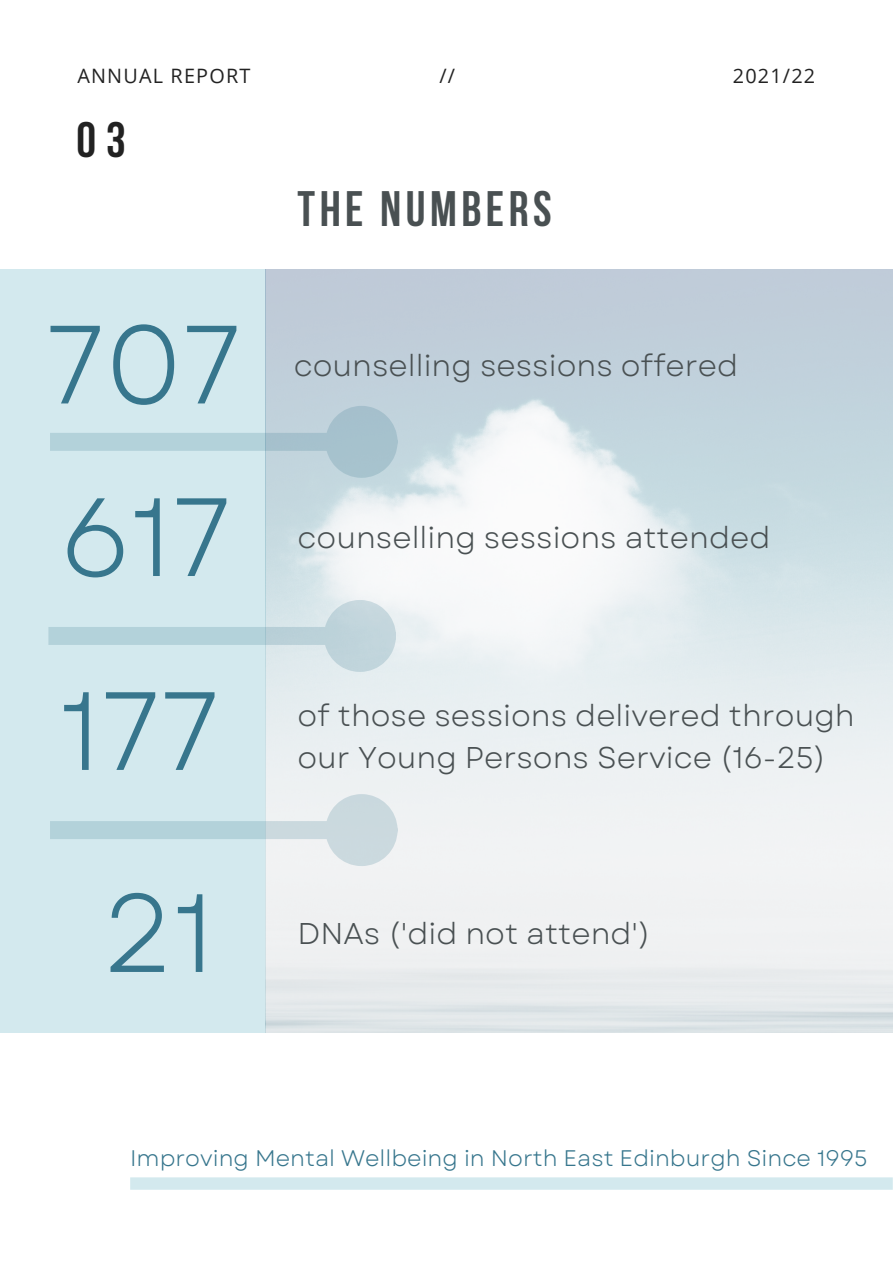
<style>
.page{position:relative;width:893px;height:1264px;background:#fff}
.page>*{position:absolute;margin:0;border:0;box-sizing:border-box;transform-origin:0 0}
.t1{font:110.85px "Garet";color:#37768d}
.t2{font:700 49.65px "Bebas Neue";letter-spacing:.09em;color:#495052}
.t3{font:700 49.65px "Bebas Neue";color:#222}
.t4{font:30px "Garet";color:#495052}
.t5{font:22.5px "Garet";color:#37768d}
.t6{font:19.8px "Open Sans";letter-spacing:.06em;color:#222}
</style>
<div class="page">
<div style="left:0;top:270px;width:265px;height:762px;background:#d3e9ee"></div>
<div style="left:50px;top:433px;width:280px;height:18px;background:linear-gradient(to right,#b7d7de,#a9c5d0)"></div>
<div style="left:334px;top:415px;width:54px;height:54px;background:#a6c2cd;border-radius:50%"></div>
<div style="left:325px;top:406px;width:72px;height:72px;border:18px solid #37768d;border-radius:50%"></div>
<div style="left:48px;top:627px;width:280px;height:18px;background:#b3d2da"></div>
<div style="left:333px;top:609px;width:54px;height:54px;background:#c1d5dc;border-radius:50%"></div>
<div style="left:324px;top:600px;width:72px;height:72px;border:18px solid #37768d;border-radius:50%"></div>
<div style="left:50px;top:821px;width:280px;height:18px;background:linear-gradient(to right,#acd0d9,#c5d7dd)"></div>
<div style="left:334px;top:803px;width:54px;height:54px;background:#cbd9de;border-radius:50%"></div>
<div style="left:325px;top:794px;width:72px;height:72px;border:18px solid #37768d;border-radius:50%"></div>
<div style="left:130px;top:1177px;width:762px;height:12px;background:#d3e9ee"></div>
<p class="t6" style="left:77px;top:62px;width:174px">ANNUAL REPORT</p>
<p class="t6" style="left:439px;top:62px;width:17px">//</p>
<p class="t6" style="left:732px;top:62px;width:84px">2021/22</p>
<p class="t3" style="left:76px;top:120px;width:51px">03</p>
<p class="t1" style="left:46px;top:285px;width:197px">707</p>
<p class="t1" style="left:60px;top:457px;width:173px">617</p>
<p class="t1" style="left:60px;top:651px;width:162px">177</p>
<p class="t1" style="left:101px;top:853px;width:115px">21</p>
<p class="t2" style="left:297px;top:189px;width:255px">THE NUMBERS</p>
<p class="t4" style="left:293px;top:344px;width:446px">counselling sessions offered</p>
<p class="t4" style="left:297px;top:516px;width:474px">counselling sessions attended</p>
<p class="t4" style="left:297px;top:694px;width:558px">of those sessions delivered through</p>
<p class="t4" style="left:297px;top:735px;width:530px">our Young Persons Service (16-25)</p>
<p class="t4" style="left:297px;top:912px;width:354px">DNAs ('did not attend')</p>
<p class="t5" style="left:130px;top:1142px;width:738px">Improving Mental Wellbeing in North East Edinburgh Since 1995</p>
</div>
